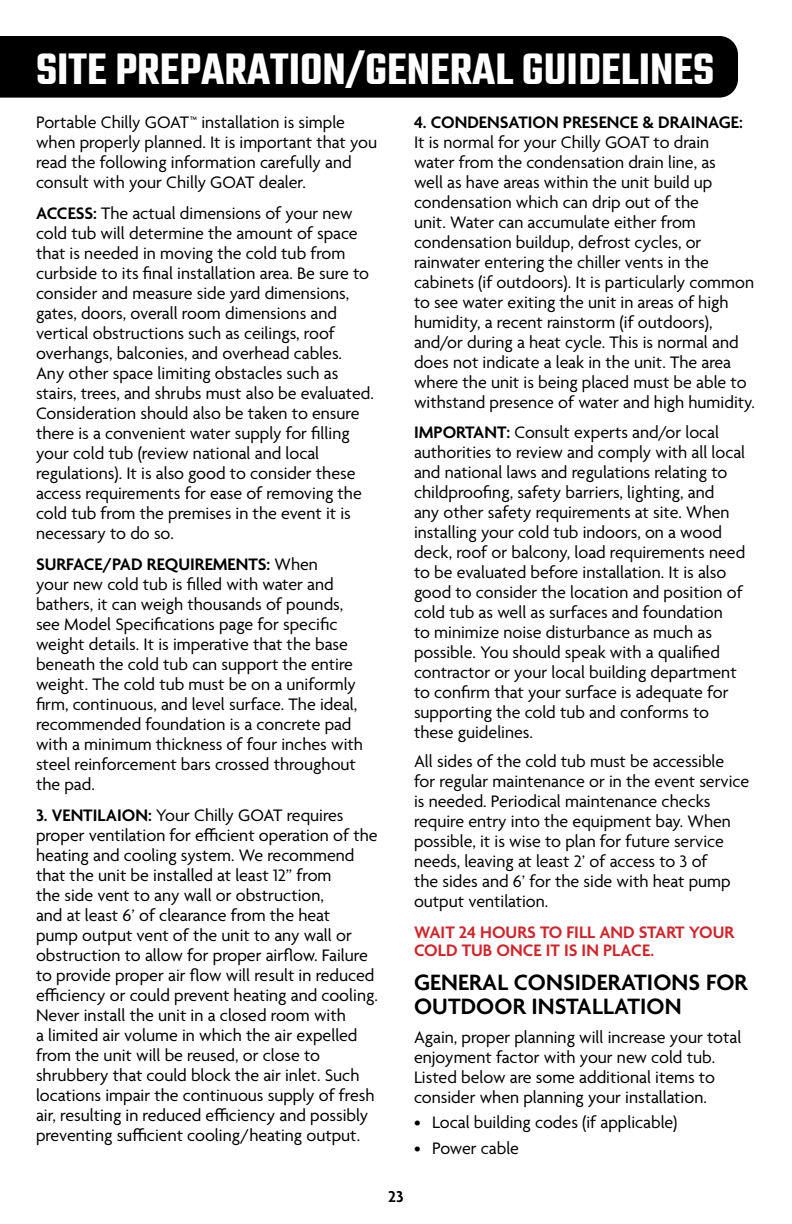
<style>
.page{position:relative;width:792px;height:1224px;background:#fff}
.page>*{position:absolute;margin:0;border:0;box-sizing:border-box;transform-origin:0 0}
.t1{font:600 48px "Teko";color:#fff}
.t2{font:600 24px/24px "Agenda";letter-spacing:.005em;color:#000}
.t3{font:18px/20px "Agenda";color:#000}
.t4{font:600 18px/18px "Agenda";color:#d2232a}
.t5{font:600 18px "Agenda";color:#000}
.t6{font:600 17px "Agenda";color:#000}
.s1{font-weight:600}
</style>
<div class="page">
<div style="left:0;top:36px;width:738px;height:62px;background:#000"></div>
<h1 class="t1" style="left:36px;top:39px;width:680px">SITE PREPARATION/GENERAL GUIDELINES</h1>
<p class="t3" style="left:36px;top:114px;width:343px">Portable Chilly GOAT™ installation is simple when properly planned. It is important that you read the following information carefully and consult with your Chilly GOAT dealer.</p>
<p class="t3" style="left:36px;top:205px;width:339px"><span class="s1">ACCESS:</span> The actual dimensions of your new cold tub will determine the amount of space that is needed in moving the cold tub from curbside to its final installation area. Be sure to consider and measure side yard dimensions, gates, doors, overall room dimensions and vertical obstructions such as ceilings, roof overhangs, balconies, and overhead cables.<br>Any other space limiting obstacles such as stairs, trees, and shrubs must also be evaluated.<br>Consideration should also be taken to ensure there is a convenient water supply for filling your cold tub (review national and local regulations). It is also good to consider these access requirements for ease of removing the cold tub from the premises in the event it is necessary to do so.</p>
<p class="t3" style="left:36px;top:556px;width:329px"><span class="s1">SURFACE/PAD REQUIREMENTS:</span> When<br>your new cold tub is filled with water and bathers, it can weigh thousands of pounds, see Model Specifications page for specific weight details. It is imperative that the base beneath the cold tub can support the entire weight. The cold tub must be on a uniformly firm, continuous, and level surface. The ideal, recommended foundation is a concrete pad with a minimum thickness of four inches with steel reinforcement bars crossed throughout the pad.</p>
<p class="t3" style="left:36px;top:807px;width:344px"><span class="s1">3. VENTILAION:</span> Your Chilly GOAT requires proper ventilation for efficient operation of the heating and cooling system. We recommend that the unit be installed at least 12” from<br>the side vent to any wall or obstruction,<br>and at least 6’ of clearance from the heat<br>pump output vent of the unit to any wall or obstruction to allow for proper airflow. Failure to provide proper air flow will result in reduced efficiency or could prevent heating and cooling.<br>Never install the unit in a closed room with<br>a limited air volume in which the air expelled from the unit will be reused, or close to shrubbery that could block the air inlet. Such locations impair the continuous supply of fresh air, resulting in reduced efficiency and possibly preventing sufficient cooling/heating output.</p>
<p class="t5" style="left:414px;top:113px;width:330px">4. CONDENSATION PRESENCE &amp; DRAINAGE:</p>
<p class="t3" style="left:414px;top:134px;width:343px">It is normal for your Chilly GOAT to drain<br>water from the condensation drain line, as<br>well as have areas within the unit build up condensation which can drip out of the<br>unit. Water can accumulate either from condensation buildup, defrost cycles, or rainwater entering the chiller vents in the cabinets (if outdoors). It is particularly common to see water exiting the unit in areas of high humidity, a recent rainstorm (if outdoors), and/or during a heat cycle. This is normal and does not indicate a leak in the unit. The area where the unit is being placed must be able to withstand presence of water and high humidity.</p>
<p class="t3" style="left:414px;top:423px;width:333px"><span class="s1">IMPORTANT:</span> Consult experts and/or local authorities to review and comply with all local and national laws and regulations relating to childproofing, safety barriers, lighting, and<br>any other safety requirements at site. When installing your cold tub indoors, on a wood deck, roof or balcony, load requirements need to be evaluated before installation. It is also good to consider the location and position of cold tub as well as surfaces and foundation<br>to minimize noise disturbance as much as possible. You should speak with a qualified contractor or your local building department to confirm that your surface is adequate for supporting the cold tub and conforms to these guidelines.</p>
<p class="t3" style="left:414px;top:752px;width:337px">All sides of the cold tub must be accessible for regular maintenance or in the event service is needed. Periodical maintenance checks require entry into the equipment bay. When possible, it is wise to plan for future service needs, leaving at least 2’ of access to 3 of<br>the sides and 6’ for the side with heat pump output ventilation.</p>
<p class="t4" style="left:414px;top:924px;width:322px">WAIT 24 HOURS TO FILL AND START YOUR<br>COLD TUB ONCE IT IS IN PLACE.</p>
<h2 class="t2" style="left:414px;top:971px;width:335px">GENERAL CONSIDERATIONS FOR<br>OUTDOOR INSTALLATION</h2>
<p class="t3" style="left:414px;top:1028px;width:329px">Again, proper planning will increase your total enjoyment factor with your new cold tub.<br>Listed below are some additional items to consider when planning your installation.</p>
<p class="t3" style="left:414px;top:1114px;width:265px">• Local building codes (if applicable)</p>
<p class="t3" style="left:414px;top:1139px;width:107px">• Power cable</p>
<p class="t6" style="left:388px;top:1188px;width:17px">23</p>
</div>
